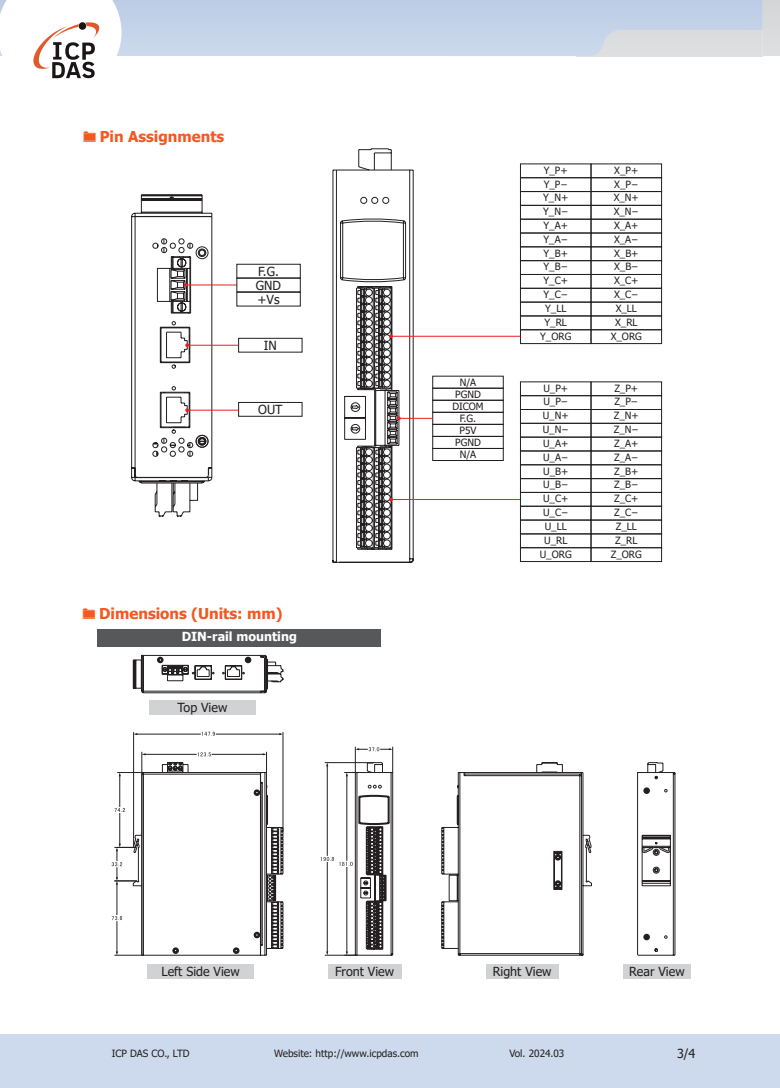
<style>
.page{position:relative;width:780px;height:1088px;background:#fff}
.page>*{position:absolute;margin:0;border:0;box-sizing:border-box;transform-origin:0 0}
.t1{font:700 15px "Tahoma";color:#f15921}
.t2{font:12.5px/14px "Tahoma";color:#231f20}
.t3{font:700 12.5px "Tahoma";color:#fff}
.t4{font:10px/13.9px "Tahoma";color:#231f20;text-align:center}
</style>
<div class="page">
<div style="left:0;top:1034px;width:762px;height:54px;background:#cddaed"></div>
<div style="left:762px;top:1034px;width:18px;height:54px;background:#cddaed"></div>
<svg style="left:762px;top:0;width:18px;height:56px"></svg>
<svg style="left:122px;top:0;width:640px;height:56px;background:#c6d3e7"></svg>
<svg style="left:0;top:0;width:122px;height:79px"></svg>
<div style="left:432px;top:388px;width:71px;height:12px;border:1px solid #231f20"></div>
<div style="left:432px;top:400px;width:71px;height:12px;border:1px solid #231f20"></div>
<div style="left:432px;top:412px;width:71px;height:12px;border:1px solid #231f20"></div>
<div style="left:432px;top:424px;width:71px;height:13px;border:1px solid #231f20"></div>
<div style="left:432px;top:436px;width:71px;height:13px;border:1px solid #231f20"></div>
<div style="left:432px;top:448px;width:71px;height:13px;border:1px solid #231f20"></div>
<div style="left:520px;top:164px;width:71px;height:14px;border:1px solid #231f20"></div>
<div style="left:520px;top:191px;width:71px;height:15px;border:1px solid #231f20"></div>
<div style="left:520px;top:205px;width:71px;height:14px;border:1px solid #231f20"></div>
<div style="left:520px;top:219px;width:71px;height:14px;border:1px solid #231f20"></div>
<div style="left:520px;top:233px;width:71px;height:14px;border:1px solid #231f20"></div>
<div style="left:520px;top:260px;width:71px;height:15px;border:1px solid #231f20"></div>
<div style="left:520px;top:274px;width:71px;height:14px;border:1px solid #231f20"></div>
<div style="left:520px;top:288px;width:71px;height:14px;border:1px solid #231f20"></div>
<div style="left:520px;top:302px;width:71px;height:14px;border:1px solid #231f20"></div>
<div style="left:520px;top:316px;width:71px;height:14px;border:1px solid #231f20"></div>
<div style="left:520px;top:330px;width:71px;height:14px;border:1px solid #231f20"></div>
<div style="left:590px;top:164px;width:71px;height:14px;border:1px solid #231f20"></div>
<div style="left:590px;top:191px;width:71px;height:15px;border:1px solid #231f20"></div>
<div style="left:590px;top:205px;width:71px;height:14px;border:1px solid #231f20"></div>
<div style="left:590px;top:219px;width:71px;height:14px;border:1px solid #231f20"></div>
<div style="left:590px;top:233px;width:71px;height:14px;border:1px solid #231f20"></div>
<div style="left:590px;top:260px;width:71px;height:15px;border:1px solid #231f20"></div>
<div style="left:590px;top:274px;width:71px;height:14px;border:1px solid #231f20"></div>
<div style="left:590px;top:288px;width:71px;height:14px;border:1px solid #231f20"></div>
<div style="left:590px;top:302px;width:71px;height:14px;border:1px solid #231f20"></div>
<div style="left:590px;top:316px;width:71px;height:14px;border:1px solid #231f20"></div>
<div style="left:590px;top:330px;width:71px;height:14px;border:1px solid #231f20"></div>
<div style="left:520px;top:395px;width:71px;height:15px;border:1px solid #231f20"></div>
<div style="left:520px;top:409px;width:71px;height:14px;border:1px solid #231f20"></div>
<div style="left:520px;top:423px;width:71px;height:14px;border:1px solid #231f20"></div>
<div style="left:520px;top:437px;width:71px;height:14px;border:1px solid #231f20"></div>
<div style="left:520px;top:451px;width:71px;height:14px;border:1px solid #231f20"></div>
<div style="left:520px;top:478px;width:71px;height:15px;border:1px solid #231f20"></div>
<div style="left:520px;top:492px;width:71px;height:14px;border:1px solid #231f20"></div>
<div style="left:520px;top:506px;width:71px;height:14px;border:1px solid #231f20"></div>
<div style="left:520px;top:520px;width:71px;height:14px;border:1px solid #231f20"></div>
<div style="left:520px;top:547px;width:71px;height:15px;border:1px solid #231f20"></div>
<div style="left:590px;top:395px;width:71px;height:15px;border:1px solid #231f20"></div>
<div style="left:590px;top:409px;width:71px;height:14px;border:1px solid #231f20"></div>
<div style="left:590px;top:423px;width:71px;height:14px;border:1px solid #231f20"></div>
<div style="left:590px;top:437px;width:71px;height:14px;border:1px solid #231f20"></div>
<div style="left:590px;top:451px;width:71px;height:14px;border:1px solid #231f20"></div>
<div style="left:590px;top:478px;width:71px;height:15px;border:1px solid #231f20"></div>
<div style="left:590px;top:492px;width:71px;height:14px;border:1px solid #231f20"></div>
<div style="left:590px;top:506px;width:71px;height:14px;border:1px solid #231f20"></div>
<div style="left:590px;top:520px;width:71px;height:14px;border:1px solid #231f20"></div>
<div style="left:590px;top:547px;width:71px;height:15px;border:1px solid #231f20"></div>
<hr style="left:186px;top:284px;width:51px;height:1px;background:#ee1d23">
<div style="left:237px;top:264px;width:63px;height:14px;border:1px solid #231f20"></div>
<div style="left:237px;top:278px;width:63px;height:14px;border:1px solid #231f20"></div>
<div style="left:237px;top:292px;width:63px;height:14px;border:1px solid #231f20"></div>
<div style="left:238px;top:338px;width:64px;height:14px;border:1px solid #231f20"></div>
<div style="left:238px;top:402px;width:64px;height:14px;border:1px solid #231f20"></div>
<hr style="left:187px;top:345px;width:51px;height:1px;background:#ee1d23">
<hr style="left:187px;top:410px;width:51px;height:1px;background:#ee1d23">
<svg style="left:131px;top:194px;width:85px;height:323px"></svg>
<hr style="left:399px;top:418px;width:33px;height:1px;background:#ee1d23">
<hr style="left:391px;top:336px;width:129px;height:1px;background:#ee1d23">
<hr style="left:391px;top:499px;width:129px;height:1px;background:#ee1d23">
<svg style="left:332px;top:148px;width:82px;height:415px"></svg>
<svg style="left:133px;top:655px;width:150px;height:38px"></svg>
<div style="left:147px;top:964px;width:107px;height:14px;background:#d1d2d4"></div>
<div style="left:486px;top:964px;width:72px;height:14px;background:#d1d2d4"></div>
<div style="left:328px;top:964px;width:73px;height:14px;background:#d1d2d4"></div>
<div style="left:97px;top:629px;width:284px;height:17px;background:#57585a"></div>
<div style="left:149px;top:700px;width:106px;height:14px;background:#d1d2d4"></div>
<svg style="left:201px;top:732px;width:14px;height:4px"></svg>
<hr style="left:283px;top:732px;width:1px;height:100px;background:#231f20">
<hr style="left:133px;top:732px;width:1px;height:114px;background:#231f20">
<hr style="left:216px;top:734px;width:65px;height:1px;background:#231f20">
<hr style="left:135px;top:734px;width:66px;height:1px;background:#231f20">
<svg style="left:112px;top:752px;width:172px;height:204px"></svg>
<div style="left:623px;top:964px;width:67px;height:14px;background:#d1d2d4"></div>
<svg style="left:320px;top:747px;width:73px;height:209px"></svg>
<svg style="left:441px;top:762px;width:150px;height:193px"></svg>
<svg style="left:637px;top:762px;width:38px;height:193px"></svg>
<h1 class="t1" style="left:100px;top:126px;width:126px">Pin Assignments</h1>
<p class="t2" style="left:256px;top:265px;width:27px">F.G.<br>GND +Vs</p>
<p class="t2" style="left:264px;top:339px;width:14px">IN</p>
<p class="t2" style="left:258px;top:404px;width:26px">OUT</p>
<h1 class="t1" style="left:99px;top:603px;width:185px">Dimensions (Units: mm)</h1>
<p class="t3" style="left:182px;top:627px;width:117px">DIN-rail mounting</p>
<p class="t2" style="left:177px;top:701px;width:51px">Top View</p>
<p class="t4" style="left:452px;top:377px;width:33px;line-height:12px">N/A<br>PGND<br>DICOM<br>F.G.<br>P5V<br>PGND<br>N/A</p>
<p class="t4" style="left:540px;top:164px;width:33px">Y_P+<br>Y_P−<br>Y_N+<br>Y_N−<br>Y_A+<br>Y_A−<br>Y_B+<br>Y_B−<br>Y_C+<br>Y_C−<br>Y_LL<br>Y_RL<br>Y_ORG</p>
<p class="t4" style="left:610px;top:164px;width:33px">X_P+<br>X_P−<br>X_N+<br>X_N−<br>X_A+<br>X_A−<br>X_B+<br>X_B−<br>X_C+<br>X_C−<br>X_LL<br>X_RL<br>X_ORG</p>
<p class="t4" style="left:539px;top:382px;width:33px">U_P+<br>U_P−<br>U_N+<br>U_N−<br>U_A+<br>U_A−<br>U_B+<br>U_B−<br>U_C+<br>U_C−<br>U_LL<br>U_RL<br>U_ORG</p>
<p class="t4" style="left:610px;top:382px;width:33px">Z_P+<br>Z_P−<br>Z_N+<br>Z_N−<br>Z_A+<br>Z_A−<br>Z_B+<br>Z_B−<br>Z_C+<br>Z_C−<br>Z_LL<br>Z_RL<br>Z_ORG</p>
<p class="t2" style="left:161px;top:965px;width:80px">Left Side View</p>
<p class="t2" style="left:335px;top:965px;width:60px">Front View</p>
<p class="t2" style="left:492px;top:965px;width:60px">Right View</p>
<p class="t2" style="left:629px;top:965px;width:57px">Rear View</p>
<p class="t4" style="left:112px;top:1047px;width:79px">ICP DAS CO., LTD</p>
<p class="t4" style="left:274px;top:1047px;width:146px">Website: http://www.icpdas.com</p>
<p class="t4" style="left:509px;top:1047px;width:56px">Vol. 2024.03</p>
<p class="t2" style="left:677px;top:1047px;width:20px">3/4</p>
</div>
